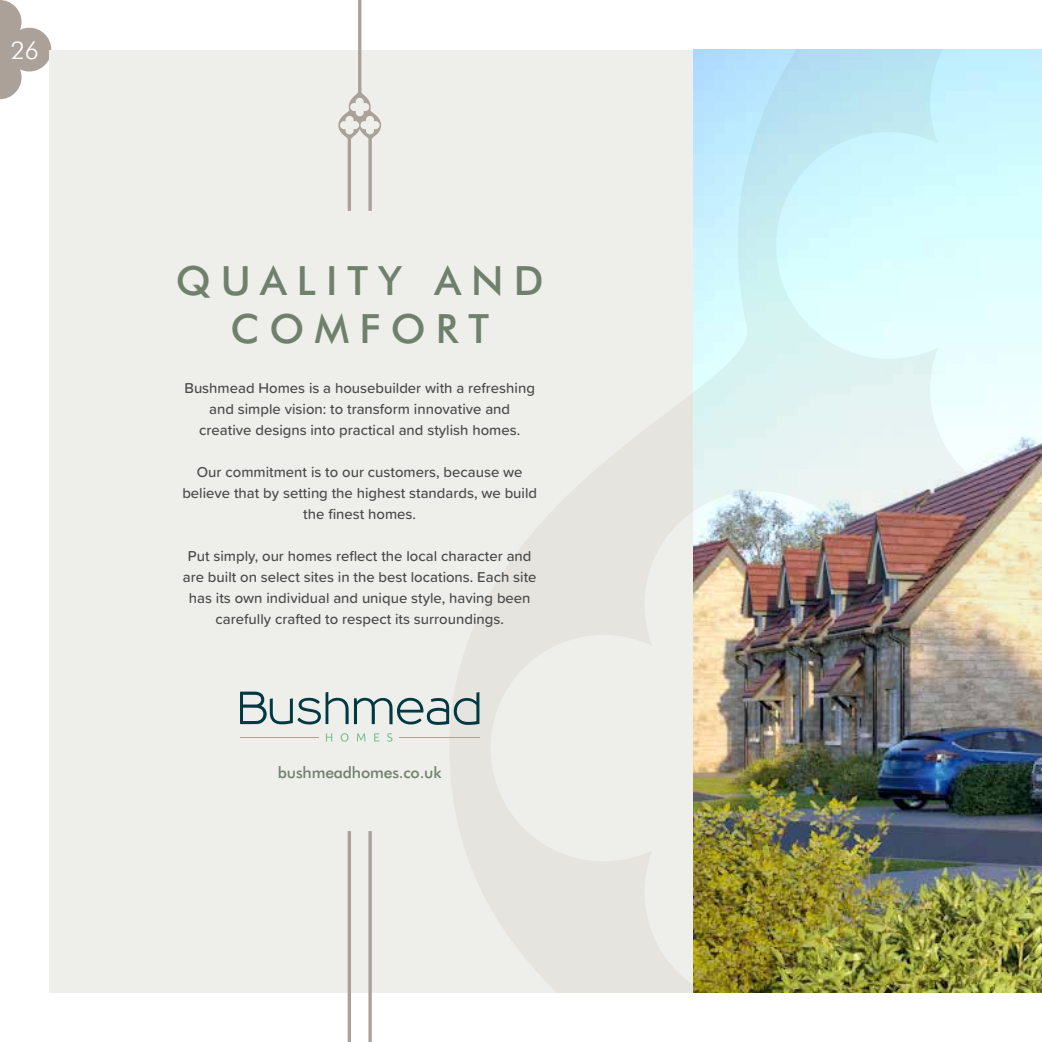
<style>
.page{position:relative;width:1042px;height:1042px;background:#fff}
.page>*{position:absolute;margin:0;border:0;box-sizing:border-box;transform-origin:0 0}
.t1{font:500 40.25px/48.5px "Futura BT";letter-spacing:.25em;color:#6f816c;text-align:center}
.t2{font:300 24.5px "Futura BT";color:#fff}
.t3{font:500 15.75px "Futura BT";letter-spacing:-.01em;color:#6f816c}
.t4{font:500 14.88px/21px "Proxima Soft";color:#4a4a49;text-align:center}
</style>
<div class="page">
<svg style="left:0;top:0;width:51px;height:99px"></svg>
<div style="left:50px;top:50px;width:644px;height:942px;background:#eeeeea"></div>
<svg style="left:449px;top:50px;width:245px;height:942px"></svg>
<img style="left:694px;top:50px;width:348px;height:942px">
<svg style="left:338px;top:0;width:43px;height:211px"></svg>
<svg style="left:368px;top:831px;width:4px;height:211px"></svg>
<hr style="left:348px;top:831px;width:3px;height:211px;background:#aba199">
<hr style="left:240px;top:736px;width:79px;height:1px;background:#75c093">
<hr style="left:399px;top:736px;width:80px;height:1px;background:#75c093">
<svg style="left:326px;top:733px;width:6px;height:8px"></svg>
<svg style="left:341px;top:733px;width:7px;height:8px"></svg>
<svg style="left:357px;top:733px;width:8px;height:8px"></svg>
<svg style="left:374px;top:733px;width:5px;height:8px"></svg>
<svg style="left:387px;top:733px;width:5px;height:8px"></svg>
<svg style="left:240px;top:691px;width:239px;height:34px"></svg>
<h2 class="t2" style="left:11px;top:35px;width:30px">26</h2>
<h1 class="t1" style="left:176px;top:256px;width:369px">QUALITY AND<br>COMFORT</h1>
<p class="t4" style="left:184px;top:377px;width:352px">Bushmead Homes is a housebuilder with a refreshing and simple vision: to transform innovative and creative designs into practical and stylish homes.</p>
<p class="t4" style="left:182px;top:461px;width:356px">Our commitment is to our customers, because we believe that by setting the highest standards, we build the finest homes.</p>
<p class="t4" style="left:183px;top:545px;width:355px">Put simply, our homes reflect the local character and are built on select sites in the best locations. Each site has its own individual and unique style, having been carefully crafted to respect its surroundings.</p>
<p class="t3" style="left:278px;top:763px;width:165px">bushmeadhomes.co.uk</p>
</div>
